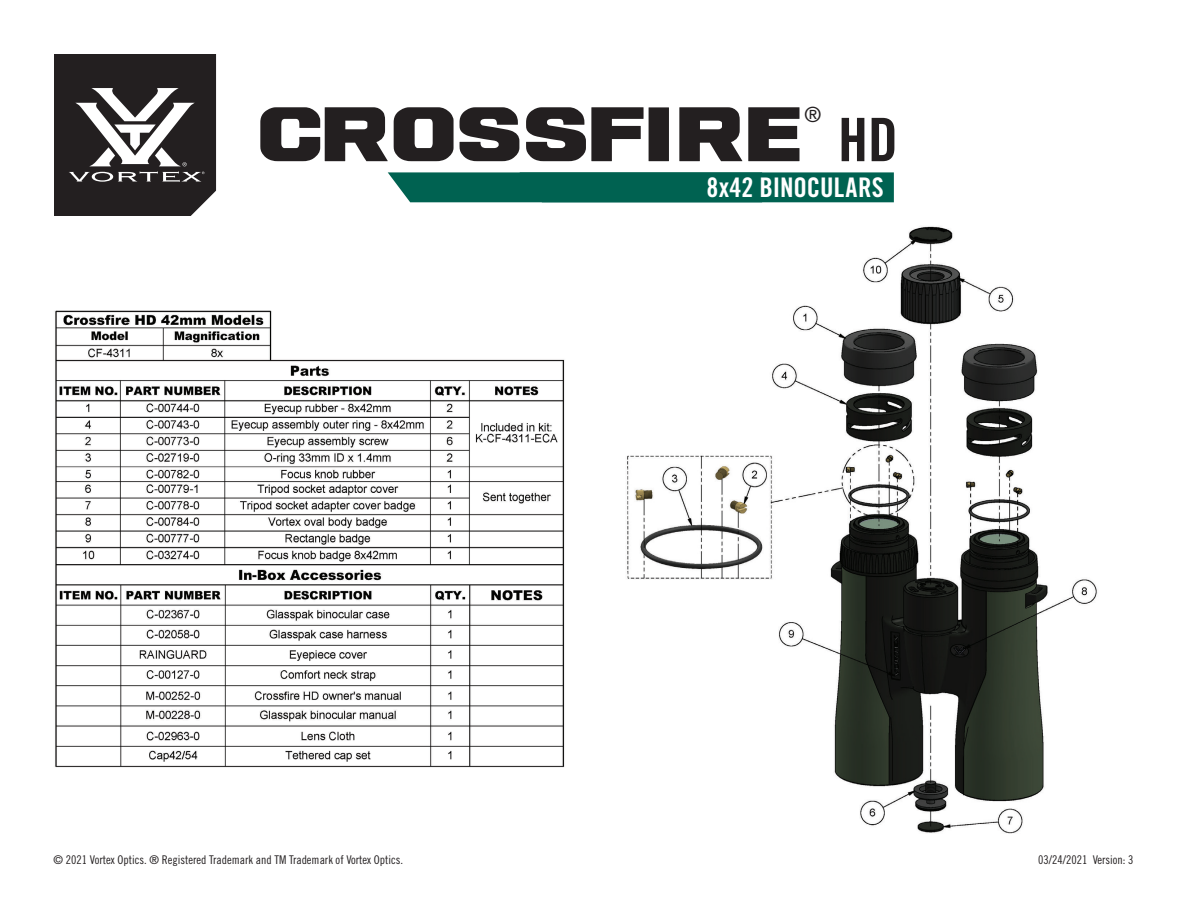
<style>
.page{position:relative;width:1188px;height:918px;background:#fff}
.page>*{position:absolute;margin:0;border:0;box-sizing:border-box;transform-origin:0 0}
.t1{font:60px "Ash";color:#231f20}
.t2{font:60px "Trade Gothic LT Std Bd Cn 20";color:#231f20}
.t3{font:27px "Trade Gothic LT Std Bd Cn 20";color:#fff}
.t4{font:21px "Trade Gothic LT Std Cn 18";color:#231f20}
.t5{font:12px "Trade Gothic LT Std Cn 18";color:#231f20}
</style>
<div class="page">
<svg style="left:54px;top:54px;width:162px;height:162px"></svg>
<div style="left:388px;top:172px;width:506px;height:30px;background:#006251"></div>
<img style="left:627px;top:226px;width:471px;height:608px">
<img style="left:54px;top:310px;width:511px;height:458px">
<h1 class="t1" style="left:260px;top:100px;width:546px">CROSSFIRE</h1>
<h3 class="t4" style="left:805px;top:102px;width:18px">®</h3>
<h1 class="t2" style="left:838px;top:103px;width:61px">HD</h1>
<h2 class="t3" style="left:707px;top:171px;width:179px">8x42 BINOCULARS</h2>
<p class="t5" style="left:54px;top:853px;width:351px">© 2021 Vortex Optics. ® Registered Trademark and TM Trademark of Vortex Optics.</p>
<p class="t5" style="left:1038px;top:853px;width:97px">03/24/2021 Version: 3</p>
</div>
